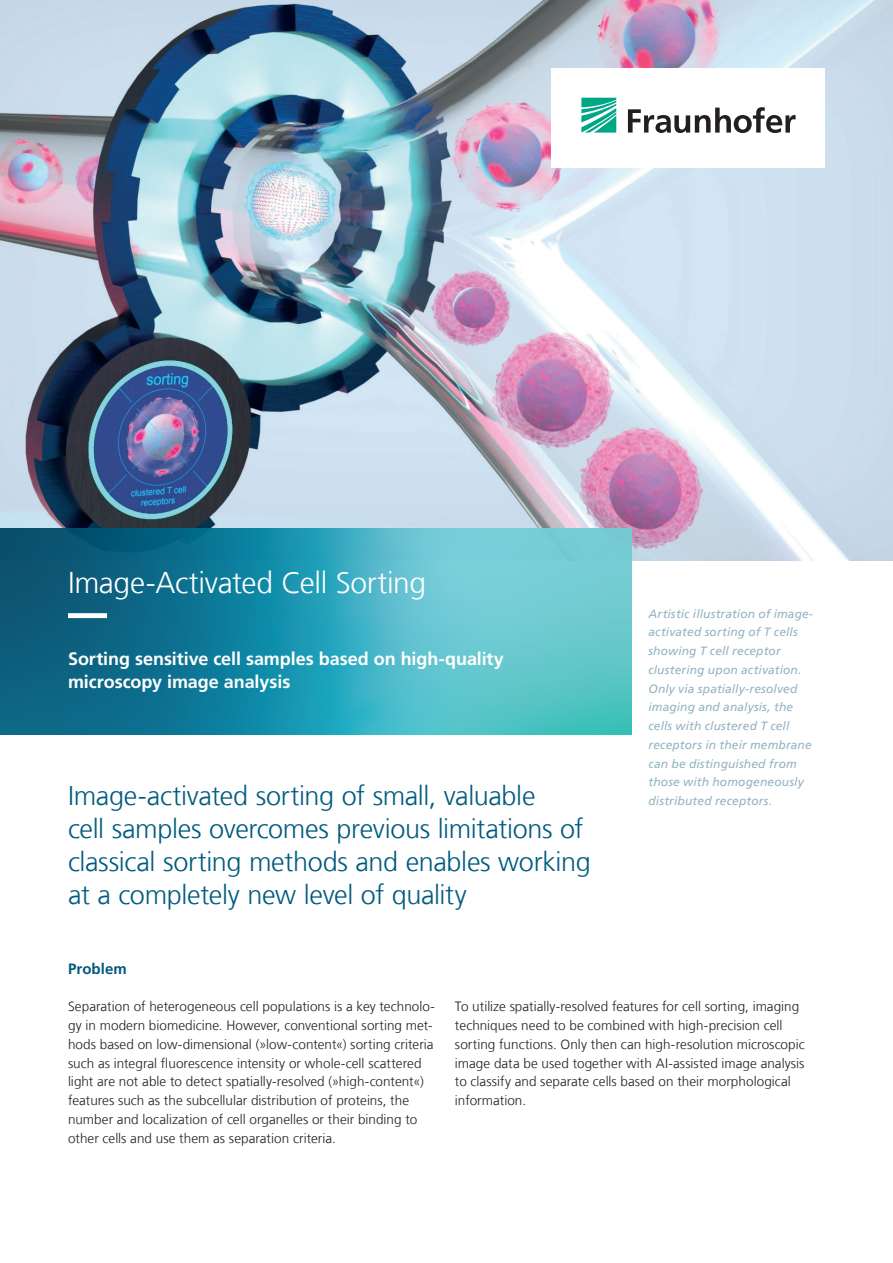
<style>
.page{position:relative;width:893px;height:1263px;background:#fff}
.page>*{position:absolute;margin:0;border:0;box-sizing:border-box;transform-origin:0 0}
.t1{font:300 30px "Frutiger LT Com";letter-spacing:-.01em;color:#fff}
.t2{font:300 27px/33px "Frutiger LT Com";letter-spacing:-.015em;color:#005b7f}
.t3{font:700 18px/23.4px "Frutiger LT Com";letter-spacing:-.005em;color:#fff}
.t4{font:700 15px "Frutiger LT Com";letter-spacing:.005em;color:#005b7f}
.t5{font:300 13.5px/18.8px "Frutiger LT Com";letter-spacing:.005em;color:#231f20}
.t6{font:italic 12px/18.8px "Frutiger LT Com";letter-spacing:.015em;color:#93b3c3}
</style>
<div class="page">
<img style="left:0;top:0;width:893px;height:561px">
<svg style="left:0;top:528px;width:631px;height:207px;background:#3499ad"></svg>
<svg style="left:68px;top:613px;width:521px;height:5px;background:#4ba9bc"></svg>
<div style="left:552px;top:68px;width:273px;height:99px;background:#fff"></div>
<svg style="left:581px;top:98px;width:35px;height:35px"></svg>
<svg style="left:628px;top:107px;width:168px;height:26px"></svg>
<h1 class="t1" style="left:68px;top:565px;width:360px">Image-Activated Cell Sorting</h1>
<p class="t6" style="left:648px;top:604px;width:166px">Artistic illustration of image&shy;activated sorting of T cells showing T cell receptor clustering upon activation.<br>Only via spatially-resolved imaging and analysis, the cells with clustered T cell receptors in their membrane can be distinguished from those with homogeneously</p>
<h3 class="t3" style="left:68px;top:647px;width:437px">Sorting sensitive cell samples based on high-quality microscopy image analysis</h3>
<h2 class="t2" style="left:68px;top:779px;width:469px">Image-activated sorting of small, valuable</h2>
<p class="t6" style="left:648px;top:792px;width:125px">distributed receptors.</p>
<h2 class="t2" style="left:68px;top:812px;width:524px">cell samples overcomes previous limitations of classical sorting methods and enables working at a completely new level of quality</h2>
<p class="t4" style="left:68px;top:960px;width:60px">Problem</p>
<p class="t5" style="left:68px;top:997px;width:368px">Separation of heterogeneous cell populations is a key technolo&shy;gy in modern biomedicine. However, conventional sorting met&shy;hods based on low-dimensional (»low-content«) sorting criteria such as integral fluorescence intensity or whole-cell scattered light are not able to detect spatially-resolved (»high-content«) features such as the subcellular distribution of proteins, the number and localization of cell organelles or their binding to other cells and use them as separation criteria.</p>
<p class="t5" style="left:455px;top:997px;width:351px">To utilize spatially-resolved features for cell sorting, imaging techniques need to be combined with high-precision cell sorting functions. Only then can high-resolution microscopic image data be used together with AI-assisted image analysis to classify and separate cells based on their morphological information.</p>
</div>
